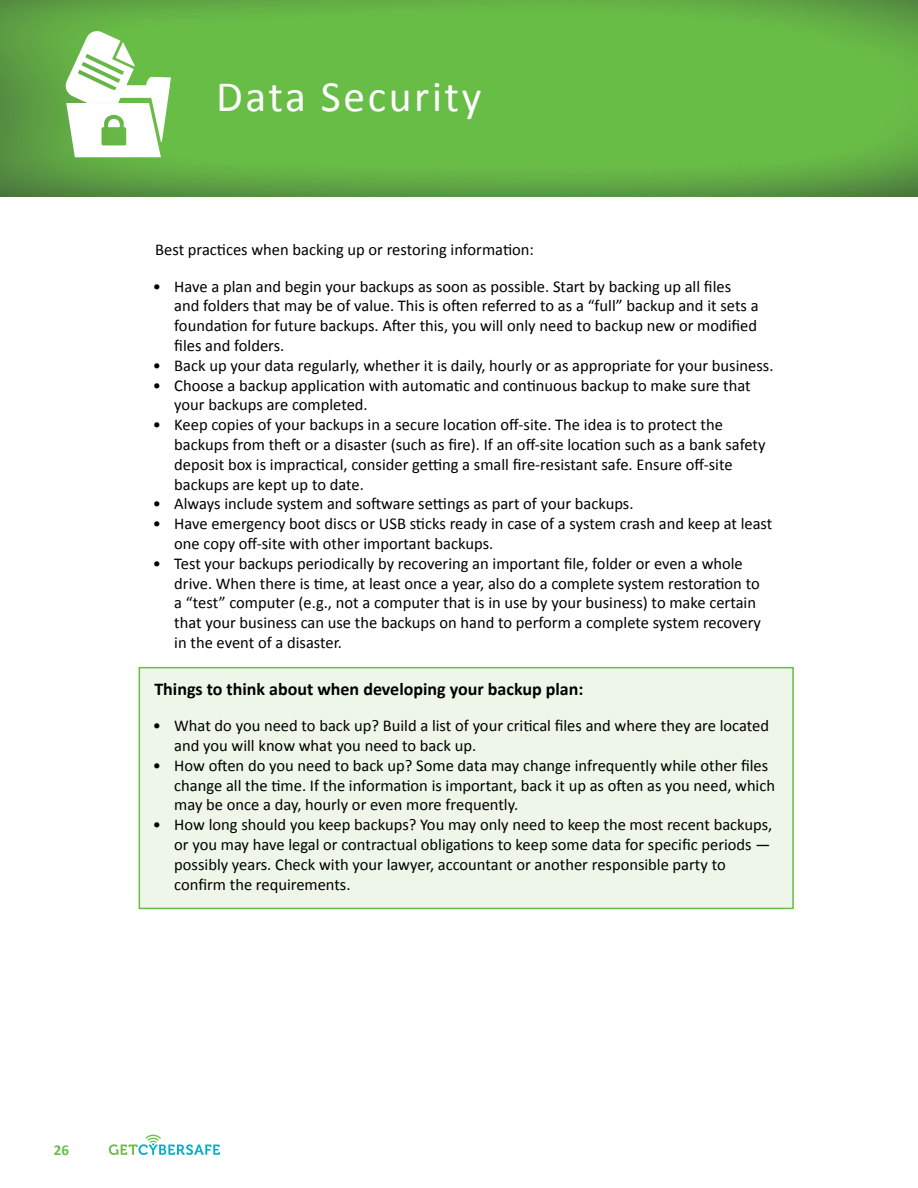
<style>
.page{position:relative;width:918px;height:1188px;background:#fff}
.page>*{position:absolute;margin:0;border:0;box-sizing:border-box;transform-origin:0 0}
.t1{font:43.5px "Calibri";letter-spacing:.06em;color:#fff}
.t2{font:700 18px "Calibri";color:#000}
.t3{font:16.5px/19.8px "Calibri";color:#000}
.t4{font:700 15px "Calibri";color:#68bd46}
</style>
<div class="page">
<svg style="left:109px;top:1135px;width:111px;height:20px"></svg>
<div style="left:139px;top:667px;width:655px;height:242px;background:#edf6e8;border:2px solid #68bd46"></div>
<img style="left:0;top:0;width:918px;height:196px">
<svg style="left:64px;top:30px;width:107px;height:127px"></svg>
<h1 class="t1" style="left:216px;top:69px;width:267px">Data Security</h1>
<p class="t3" style="left:155px;top:240px;width:380px">Best practices when backing up or restoring information:</p>
<p class="t3" style="left:174px;top:276px;width:586px;text-indent:-21px">• Have a plan and begin your backups as soon as possible. Start by backing up all files and folders that may be of value. This is often referred to as a “full” backup and it sets a foundation for future backups. After this, you will only need to backup new or modified files and folders.</p>
<p class="t3" style="left:153px;top:356px;width:622px">• Back up your data regularly, whether it is daily, hourly or as appropriate for your business.</p>
<p class="t3" style="left:174px;top:375px;width:578px;text-indent:-21px">• Choose a backup application with automatic and continuous backup to make sure that your backups are completed.</p>
<p class="t3" style="left:174px;top:415px;width:593px;text-indent:-21px">• Keep copies of your backups in a secure location off-site. The idea is to protect the backups from theft or a disaster (such as fire). If an off-site location such as a bank safety deposit box is impractical, consider getting a small fire-resistant safe. Ensure off-site backups are kept up to date.</p>
<p class="t3" style="left:153px;top:494px;width:482px">• Always include system and software settings as part of your backups.</p>
<p class="t3" style="left:174px;top:514px;width:600px;text-indent:-21px">• Have emergency boot discs or USB sticks ready in case of a system crash and keep at least one copy off-site with other important backups.</p>
<p class="t3" style="left:174px;top:554px;width:588px;text-indent:-21px">• Test your backups periodically by recovering an important file, folder or even a whole drive. When there is time, at least once a year, also do a complete system restoration to a “test” computer (e.g., not a computer that is in use by your business) to make certain that your business can use the backups on hand to perform a complete system recovery in the event of a disaster.</p>
<p class="t2" style="left:154px;top:677px;width:431px">Things to think about when developing your backup plan:</p>
<p class="t3" style="left:174px;top:716px;width:596px;text-indent:-21px">• What do you need to back up? Build a list of your critical files and where they are located and you will know what you need to back up.</p>
<p class="t3" style="left:174px;top:755px;width:602px;text-indent:-21px">• How often do you need to back up? Some data may change infrequently while other files change all the time. If the information is important, back it up as often as you need, which may be once a day, hourly or even more frequently.</p>
<p class="t3" style="left:174px;top:815px;width:600px;text-indent:-21px">• How long should you keep backups? You may only need to keep the most recent backups, or you may have legal or contractual obligations to keep some data for specific periods — possibly years. Check with your lawyer, accountant or another responsible party to confirm the requirements.</p>
<p class="t4" style="left:54px;top:1140px;width:17px">26</p>
</div>
